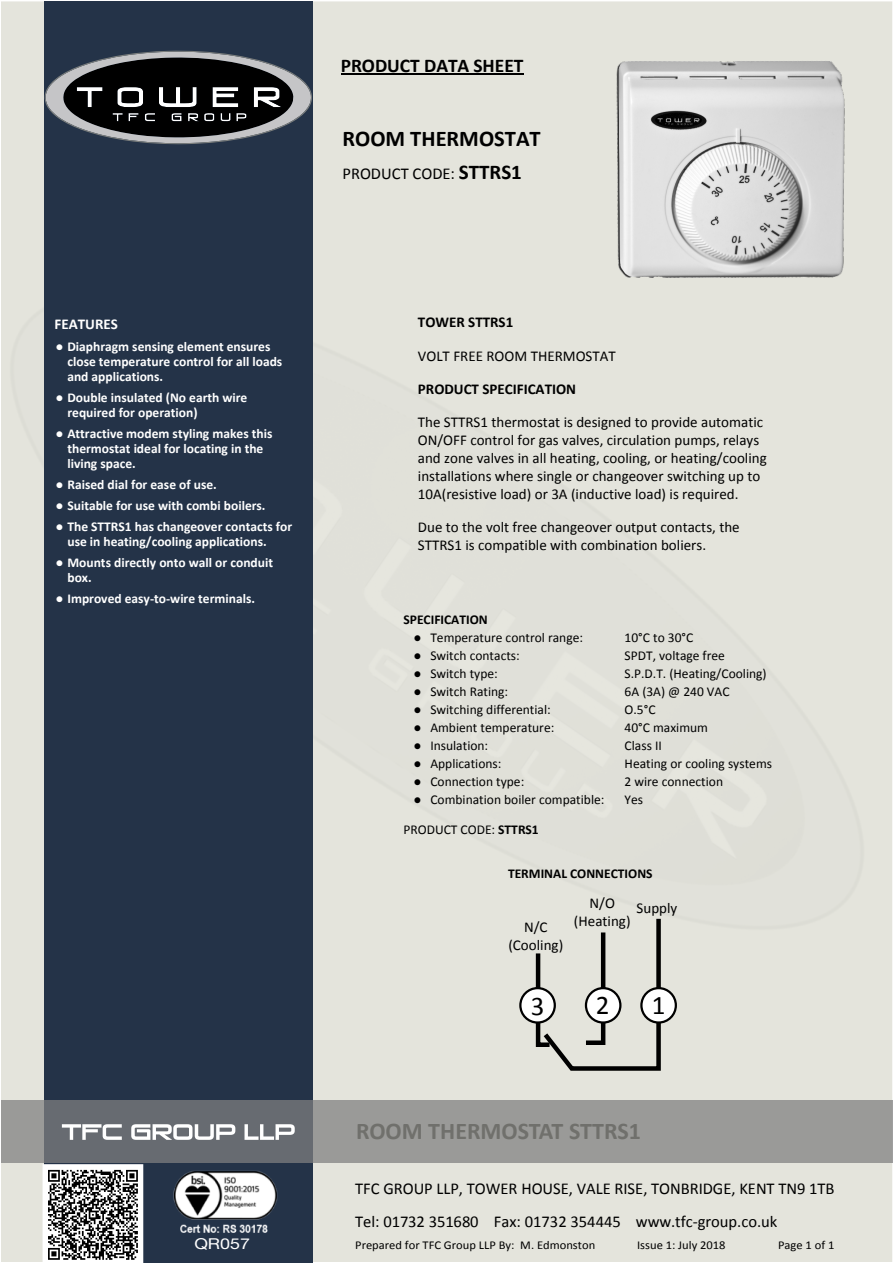
<style>
.page{position:relative;width:893px;height:1263px;background:#fff}
.page>*{position:absolute;margin:0;border:0;box-sizing:border-box;transform-origin:0 0}
.t1{font:27px "Calibri";color:#000}
.t2{font:700 24px "Calibri";color:#70706c}
.t3{font:700 22.5px "Calibri";color:#000}
.t4{font:700 19.5px "Calibri";color:#000}
.t5{font:16.5px/33px "Calibri";color:#000}
.t6{font:15px/18.1px "Calibri";color:#000}
.t7{font:700 15px "Calibri";color:#000}
.t8{font:700 15px "Calibri";color:#fff}
.t9{font:15px "Helvetica Neue";color:#fff;scale:1.19 1}
.t10{font:700 13.5px/15px "Calibri";color:#fff}
.t11{font:13.5px "Calibri";color:#000}
.t12{font:700 13.5px "Calibri";color:#000}
.t13{font:12px "Calibri";color:#000;scale:1.04 1}
.s1{font-weight:700;font-size:21px}
.s2{font-family:"Times New Roman"}
.s3{font-weight:700}
</style>
<div class="page">
<div style="left:1px;top:1px;width:892px;height:1262px;background:#e4e4dc"></div>
<hr style="left:341px;top:74px;width:182px;height:1px;background:#000">
<div style="left:44px;top:1px;width:269px;height:1261px;background:#243348"></div>
<div style="left:1px;top:1100px;width:891px;height:63px;background:#808080;opacity:.74"></div>
<svg style="left:44px;top:50px;width:268px;height:95px"></svg>
<svg style="left:62px;top:1124px;width:60px;height:16px"></svg>
<svg style="left:131px;top:1124px;width:104px;height:16px;background:#b7b9bc"></svg>
<svg style="left:245px;top:1124px;width:50px;height:16px"></svg>
<svg style="left:534px;top:914px;width:129px;height:159px;background:#ccccc5"></svg>
<svg style="left:519px;top:987px;width:37px;height:37px"></svg>
<div style="left:585px;top:987px;width:36px;height:37px;background:#fff;border:2px solid #000;border-radius:50%"></div>
<svg style="left:640px;top:987px;width:37px;height:37px"></svg>
<img style="left:593px;top:40px;width:260px;height:263px">
<div style="left:43px;top:1164px;width:100px;height:99px;background:#fff"></div>
<svg style="left:48px;top:1170px;width:90px;height:90px"></svg>
<img style="left:174px;top:1171px;width:104px;height:62px">
<h3 class="t4" style="left:341px;top:58px;width:184px">PRODUCT DATA SHEET</h3>
<h3 class="t3" style="left:342px;top:129px;width:200px">ROOM THERMOSTAT</h3>
<p class="t5" style="left:342px;top:158px;width:181px">PRODUCT CODE: <span class="s1">STTRS1</span></p>
<p class="t8" style="left:54px;top:318px;width:65px">FEATURES</p>
<p class="t7" style="left:418px;top:316px;width:97px">TOWER STTRS1</p>
<p class="t6" style="left:418px;top:348px;width:199px">VOLT FREE ROOM THERMOSTAT</p>
<p class="t7" style="left:418px;top:382px;width:160px">PRODUCT SPECIFICATION</p>
<p class="t6" style="left:418px;top:414px;width:350px">The STTRS1 thermostat is designed to provide automatic ON/OFF control for gas valves, circulation pumps, relays and zone valves in all heating, cooling, or heating/cooling installations where single or changeover switching up to 10A(resistive load) or 3A (inductive load) is required.</p>
<p class="t6" style="left:418px;top:519px;width:323px">Due to the volt free changeover output contacts, the<br>STTRS1 is compatible with combination boliers.</p>
<p class="t10" style="left:67px;top:340px;width:216px;text-indent:-12px"><span class="s2">●</span> Diaphragm sensing element ensures close temperature control for all loads and applications.</p>
<p class="t10" style="left:67px;top:391px;width:181px;text-indent:-12px"><span class="s2">●</span> Double insulated (No earth wire required for operation)</p>
<p class="t10" style="left:67px;top:427px;width:207px;text-indent:-12px"><span class="s2">●</span> Attractive modem styling makes this thermostat ideal for locating in the living space.</p>
<p class="t10" style="left:56px;top:478px;width:163px"><span class="s2">●</span> Raised dial for ease of use.</p>
<p class="t10" style="left:56px;top:499px;width:211px"><span class="s2">●</span> Suitable for use with combi boilers.</p>
<p class="t10" style="left:67px;top:520px;width:226px;text-indent:-12px"><span class="s2">●</span> The STTRS1 has changeover contacts for use in heating/cooling applications.</p>
<p class="t10" style="left:67px;top:556px;width:207px;text-indent:-12px"><span class="s2">●</span> Mounts directly onto wall or conduit box.</p>
<p class="t10" style="left:56px;top:592px;width:201px"><span class="s2">●</span> Improved easy-to-wire terminals.</p>
<p class="t12" style="left:403px;top:614px;width:86px">SPECIFICATION</p>
<p class="t11" style="left:414px;top:632px;width:171px">● Temperature control range:</p>
<p class="t11" style="left:625px;top:632px;width:70px">10°C to 30°C</p>
<p class="t11" style="left:414px;top:650px;width:108px">● Switch contacts:</p>
<p class="t11" style="left:625px;top:650px;width:102px">SPDT, voltage free</p>
<p class="t11" style="left:414px;top:668px;width:86px">● Switch type:</p>
<p class="t11" style="left:625px;top:668px;width:144px">S.P.D.T. (Heating/Cooling)</p>
<p class="t11" style="left:414px;top:686px;width:96px">● Switch Rating:</p>
<p class="t11" style="left:625px;top:686px;width:107px">6A (3A) @ 240 VAC</p>
<p class="t11" style="left:414px;top:704px;width:139px">● Switching differential:</p>
<p class="t11" style="left:625px;top:704px;width:32px">O.5°C</p>
<p class="t11" style="left:414px;top:722px;width:142px">● Ambient temperature:</p>
<p class="t11" style="left:625px;top:722px;width:85px">40°C maximum</p>
<p class="t11" style="left:414px;top:740px;width:76px">● Insulation:</p>
<p class="t11" style="left:625px;top:740px;width:39px">Class II</p>
<p class="t11" style="left:414px;top:758px;width:89px">● Applications:</p>
<p class="t11" style="left:625px;top:758px;width:149px">Heating or cooling systems</p>
<p class="t11" style="left:414px;top:776px;width:112px">● Connection type:</p>
<p class="t11" style="left:625px;top:776px;width:100px">2 wire connection</p>
<p class="t11" style="left:414px;top:794px;width:192px">● Combination boiler compatible:</p>
<p class="t11" style="left:625px;top:794px;width:20px">Yes</p>
<p class="t11" style="left:403px;top:824px;width:137px">PRODUCT CODE: <span class="s3">STTRS1</span></p>
<p class="t12" style="left:508px;top:868px;width:146px">TERMINAL CONNECTIONS</p>
<p class="t6" style="left:508px;top:919px;width:56px;text-align:center">N/C (Cooling)</p>
<p class="t6" style="left:574px;top:895px;width:58px;text-align:center">N/O (Heating)</p>
<p class="t6" style="left:637px;top:900px;width:42px">Supply</p>
<h1 class="t1" style="left:531px;top:995px;width:15px">3</h1>
<h1 class="t1" style="left:596px;top:994px;width:15px">2</h1>
<h1 class="t1" style="left:652px;top:994px;width:15px">1</h1>
<h2 class="t2" style="left:356px;top:1121px;width:286px">ROOM THERMOSTAT STTRS1</h2>
<p class="t5" style="left:355px;top:1174px;width:481px">TFC GROUP LLP, TOWER HOUSE, VALE RISE, TONBRIDGE, KENT TN9 1TB<br>Tel: 01732 351680 Fax: 01732 354445 www.tfc-group.co.uk</p>
<p class="t9" style="left:194px;top:1235px;width:48px">QR057</p>
<p class="t13" style="left:355px;top:1240px;width:232px">Prepared for TFC Group LLP By: M. Edmonston</p>
<p class="t13" style="left:637px;top:1240px;width:87px">Issue 1: July 2018</p>
<p class="t13" style="left:778px;top:1240px;width:56px">Page 1 of 1</p>
</div>
